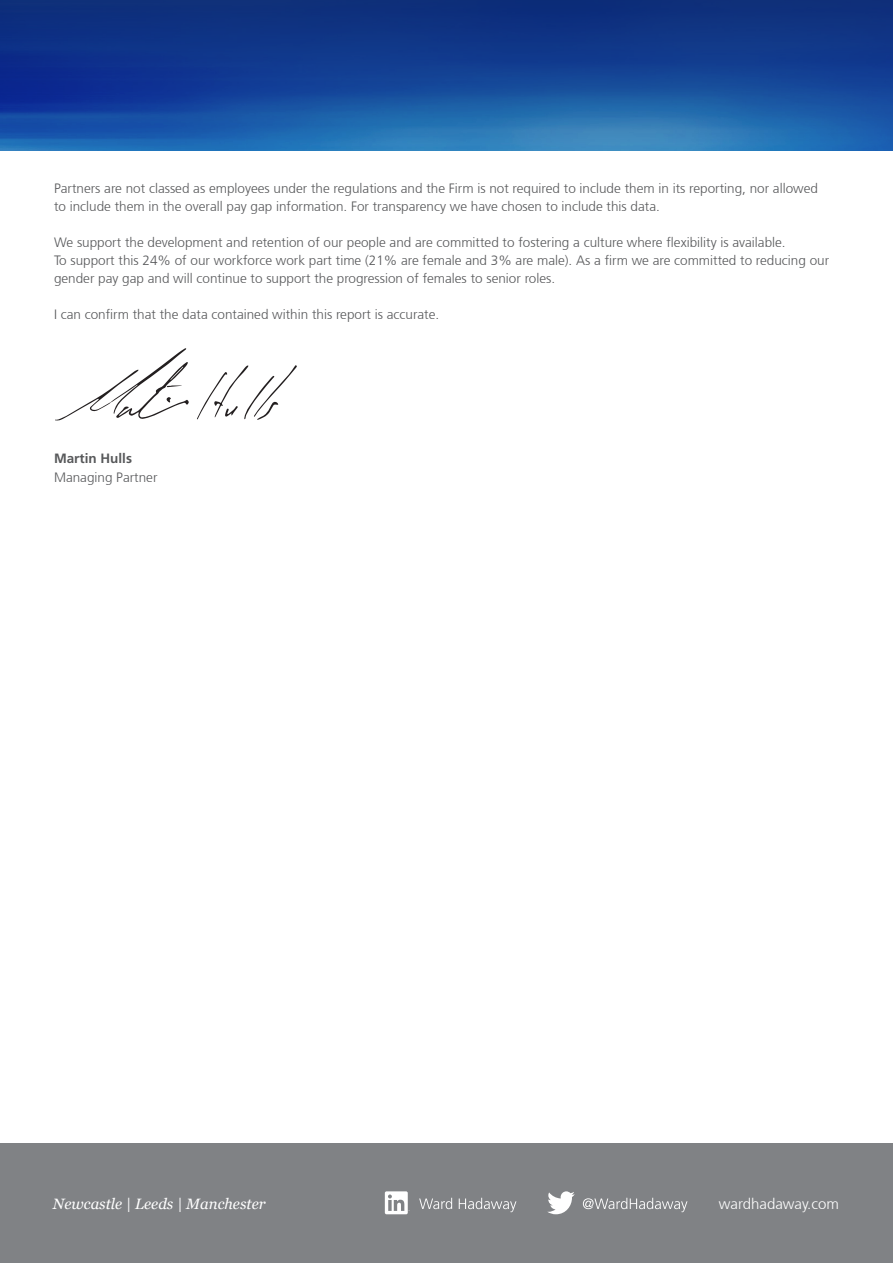
<style>
.page{position:relative;width:893px;height:1263px;background:#fff}
.page>*{position:absolute;margin:0;border:0;box-sizing:border-box;transform-origin:0 0}
.t1{font:italic 15px "Georgia";color:#fff}
.t2{font:300 15px "Frutiger";color:#fff}
.t3{font:300 13.5px/18px "Frutiger";color:#57585a}
.t4{font:700 13.5px "Frutiger LT Pro";color:#57585a}
</style>
<div class="page">
<svg style="left:0;top:0;width:893px;height:151px;background:#164896"></svg>
<svg style="left:197px;top:365px;width:100px;height:55px"></svg>
<svg style="left:55px;top:348px;width:134px;height:73px"></svg>
<div style="left:0;top:1144px;width:893px;height:119px;background:#808285"></div>
<svg style="left:385px;top:1191px;width:25px;height:23px"></svg>
<svg style="left:547px;top:1191px;width:28px;height:23px"></svg>
<svg style="left:583px;top:1198px;width:104px;height:14px"></svg>
<svg style="left:419px;top:1198px;width:97px;height:14px"></svg>
<p class="t3" style="left:54px;top:180px;width:765px">Partners are not classed as employees under the regulations and the Firm is not required to include them in its reporting, nor allowed to include them in the overall pay gap information. For transparency we have chosen to include this data.</p>
<p class="t3" style="left:54px;top:234px;width:777px">We support the development and retention of our people and are committed to fostering a culture where flexibility is available.<br>To support this 24% of our workforce work part time (21% are female and 3% are male). As a firm we are committed to reducing our gender pay gap and will continue to support the progression of females to senior roles.</p>
<p class="t3" style="left:54px;top:306px;width:387px">I can confirm that the data contained within this report is accurate.</p>
<p class="t4" style="left:54px;top:451px;width:80px">Martin Hulls</p>
<p class="t3" style="left:54px;top:468px;width:105px">Managing Partner</p>
<p class="t1" style="left:53px;top:1193px;width:214px">Newcastle | Leeds | Manchester</p>
<p class="t2" style="left:719px;top:1195px;width:122px">wardhadaway.com</p>
</div>
